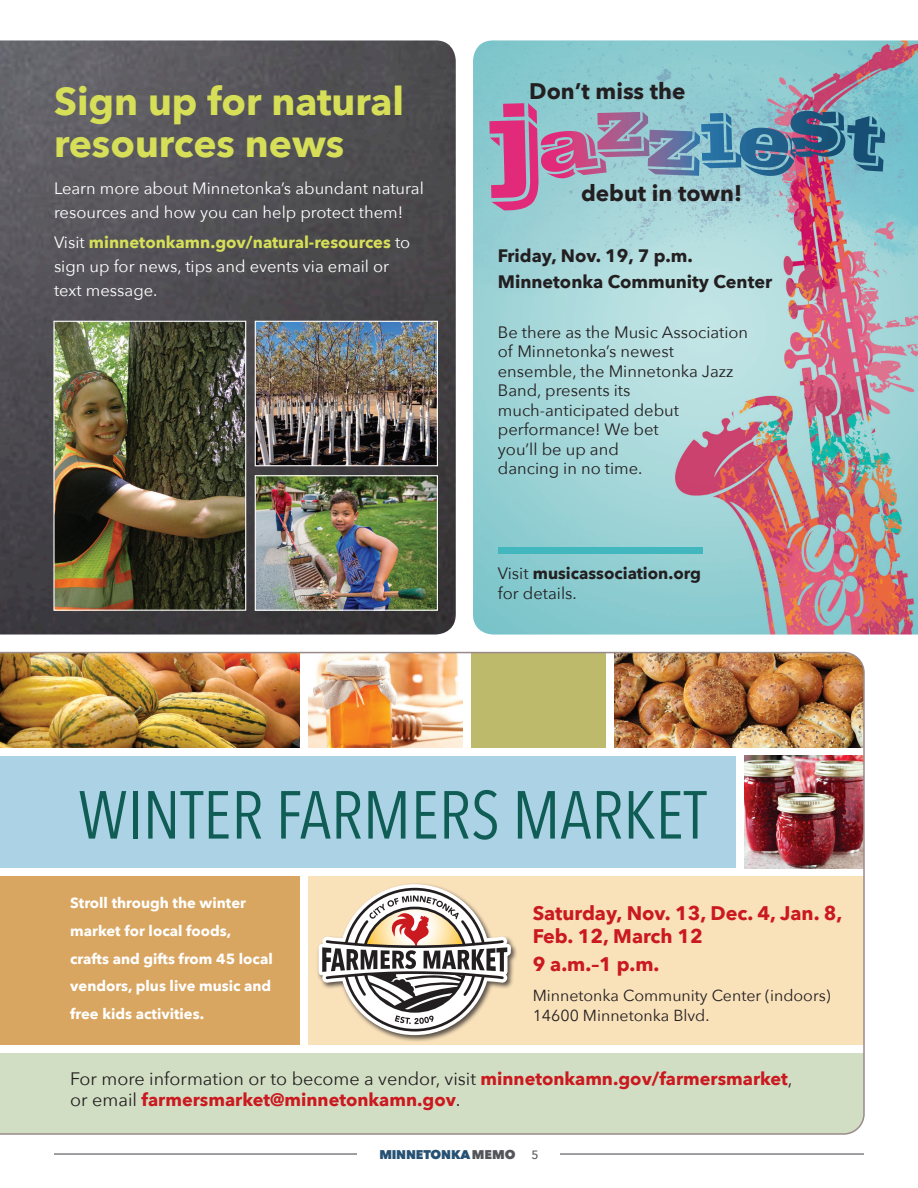
<style>
.page{position:relative;width:918px;height:1188px;background:#fff}
.page>*{position:absolute;margin:0;border:0;box-sizing:border-box;transform-origin:0 0}
.t1{font:67.05px "Avenir Next Condensed";color:#105d56}
.t2{font:700 39px/42px "Avenir Next";color:#d6df57}
.t3{font:700 22.5px "Avenir Next";color:#231f20}
.t4{font:700 19.65px/23px "Avenir Next";color:#ca191f}
.t5{font:700 18px/20.4px "Avenir Next";color:#ca191f}
.t6{font:700 18px/26.2px "Avenir Next";color:#231f20}
.t7{font:16.5px/24px "Avenir Next";color:#fff}
.t8{font:16.5px/19.5px "Avenir Next";color:#231f20}
.t9{font:700 16.5px/19.5px "Avenir Next";color:#231f20}
.t10{font:15.9px/20.4px "Avenir Next";color:#231f20}
.t11{font:700 14.7px/27.8px "Avenir Next";color:#fff}
.t12{font:800 12.6px "Avenir Next";letter-spacing:-.01em;color:#265173}
.s1{font-weight:700;color:#d6df57}
.s2{font-weight:400}
.s3{font-weight:400;color:#231f20}
.s4{color:#54555a}
.s5{font-weight:500;font-size:12px;color:#54555a}
</style>
<div class="page">
<img style="left:0;top:651px;width:865px;height:484px">
<hr style="left:54px;top:1153px;width:810px;height:2px;background:#54555a">
<div style="left:358px;top:1146px;width:202px;height:18px;background:#fff"></div>
<svg style="left:0;top:634px;width:1px;height:500px"></svg>
<img style="left:473px;top:40px;width:445px;height:594px">
<img style="left:0;top:40px;width:456px;height:594px">
<svg style="left:503px;top:103px;width:355px;height:59px;background:#868baa"></svg>
<div style="left:498px;top:548px;width:204px;height:6px;background:#42b7bd"></div>
<img style="left:55px;top:323px;width:189px;height:286px">
<div style="left:53px;top:321px;width:193px;height:290px;border:1px solid #fff"></div>
<img style="left:257px;top:477px;width:179px;height:132px">
<div style="left:255px;top:475px;width:183px;height:136px;border:1px solid #fff"></div>
<img style="left:257px;top:323px;width:179px;height:141px">
<div style="left:255px;top:321px;width:183px;height:145px;border:1px solid #fff"></div>
<h2 class="t2" style="left:54px;top:80px;width:352px">Sign up for natural resources news</h2>
<p class="t7" style="left:54px;top:175px;width:371px">Learn more about Minnetonka’s abundant natural resources and how you can help protect them!</p>
<p class="t7" style="left:54px;top:230px;width:358px">Visit <span class="s1">minnetonkamn.gov/natural-resources</span> to sign up for news, tips and events via email or text message.</p>
<h3 class="t3" style="left:529px;top:71px;width:158px">Don’t miss the</h3>
<h3 class="t3" style="left:581px;top:173px;width:163px">debut in town!</h3>
<p class="t6" style="left:498px;top:242px;width:276px">Friday, Nov. 19, 7 p.m.<br>Minnetonka Community Center</p>
<p class="t8" style="left:498px;top:322px;width:252px">Be there as the Music Association of Minnetonka’s newest ensemble, the Minnetonka Jazz<br>Band, presents its much-anticipated debut performance! We bet<br>you’ll be up and<br>dancing in no time.</p>
<p class="t9" style="left:498px;top:563px;width:205px"><span class="s2">Visit</span> musicassociation.org <span class="s2">for details.</span></p>
<h1 class="t1" style="left:78px;top:758px;width:630px">WINTER FARMERS MARKET</h1>
<p class="t11" style="left:70px;top:889px;width:204px">Stroll through the winter market for local foods, crafts and gifts from 45 local vendors, plus live music and free kids activities.</p>
<p class="t4" style="left:533px;top:902px;width:311px">Saturday, Nov. 13, Dec. 4, Jan. 8,<br>Feb. 12, March 12</p>
<p class="t4" style="left:533px;top:953px;width:128px">9 a.m.–1 p.m.</p>
<p class="t10" style="left:533px;top:984px;width:299px">Minnetonka Community Center (indoors)<br>14600 Minnetonka Blvd.</p>
<p class="t5" style="left:70px;top:1069px;width:724px"><span class="s3">For more information or to become a vendor, visit</span> minnetonkamn.gov/farmersmarket<span class="s3">, or email</span> farmersmarket@minnetonkamn.gov<span class="s3">.</span></p>
<p class="t12" style="left:379px;top:1147px;width:161px">MINNETONKA<span class="s4">MEMO</span> <span class="s5">5</span></p>
</div>
